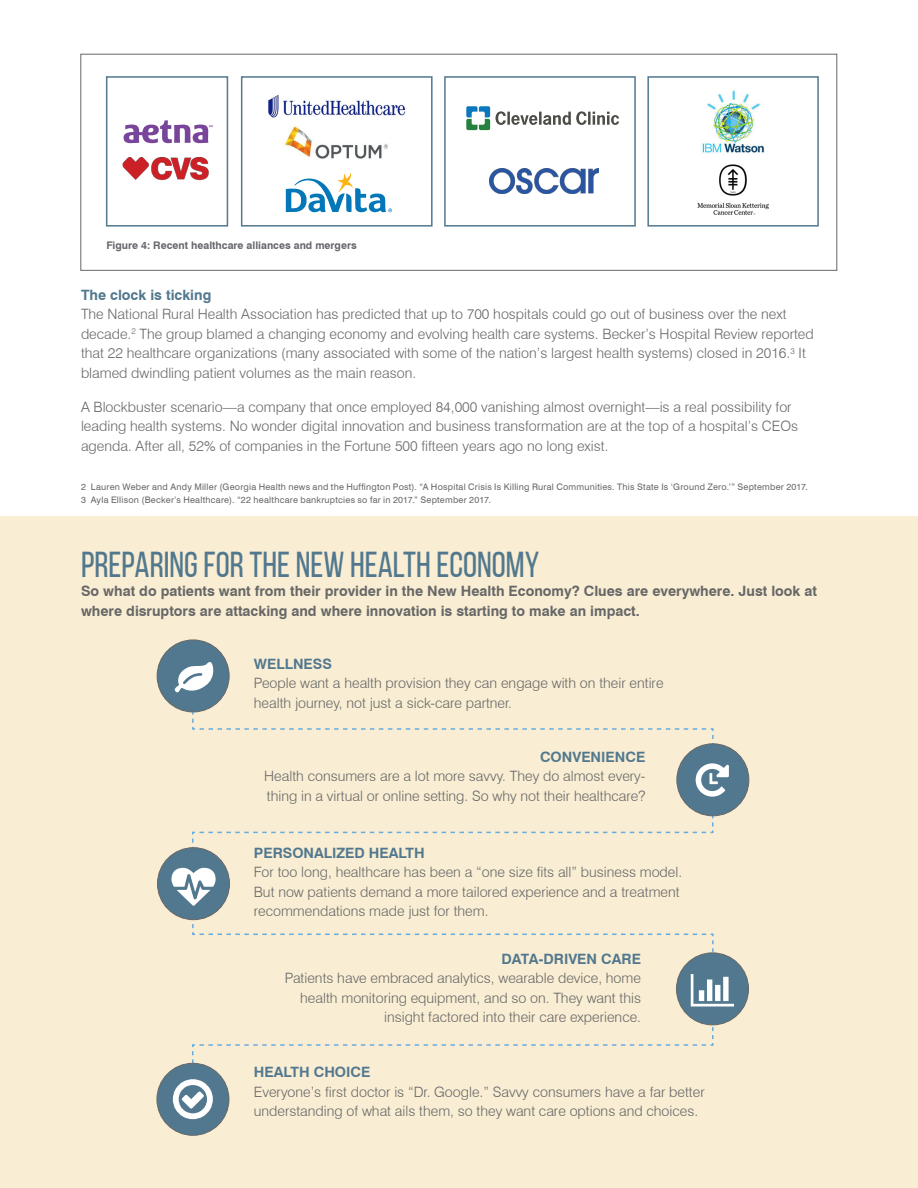
<style>
.page{position:relative;width:918px;height:1188px;background:#fff}
.page>*{position:absolute;margin:0;border:0;box-sizing:border-box;transform-origin:0 0}
.t1{font:36px "Bebas Neue";color:#51788e}
.t2{font:300 14.25px/19.5px "Swiss 721 BT";color:#666767}
.t3{font:700 14.25px/19.5px "Swiss 721 BT";color:#666767}
.t4{font:700 14.25px "Swiss 721 BT";color:#51788e}
.t5{font:700 10.5px "Swiss 721 BT";color:#66656c}
.t6{font:9px/13.5px "Swiss 721 BT";letter-spacing:.025em;color:#666767}
</style>
<div class="page">
<div style="left:0;top:516px;width:918px;height:672px;background:#f9edd3"></div>
<svg style="left:124px;top:120px;width:89px;height:23px"></svg>
<img style="left:123px;top:157px;width:86px;height:23px">
<div style="left:106px;top:76px;width:122px;height:151px;border:2px solid #51788e"></div>
<div style="left:241px;top:76px;width:192px;height:151px;border:2px solid #51788e"></div>
<div style="left:444px;top:76px;width:192px;height:151px;border:2px solid #51788e"></div>
<div style="left:647px;top:76px;width:172px;height:151px;border:2px solid #51788e"></div>
<img style="left:268px;top:94px;width:138px;height:32px">
<img style="left:282px;top:126px;width:106px;height:33px">
<svg style="left:286px;top:173px;width:107px;height:40px"></svg>
<img style="left:489px;top:169px;width:110px;height:24px">
<svg style="left:466px;top:106px;width:24px;height:24px"></svg>
<svg style="left:496px;top:111px;width:123px;height:14px"></svg>
<img style="left:702px;top:90px;width:63px;height:63px">
<img style="left:697px;top:164px;width:72px;height:51px">
<div style="left:81px;top:54px;width:756px;height:217px;border:1px solid #666767"></div>
<div style="left:677px;top:744px;width:72px;height:72px;background:#51788e;border-radius:50%"></div>
<div style="left:677px;top:953px;width:72px;height:72px;background:#51788e;border-radius:50%"></div>
<svg style="left:691px;top:974px;width:43px;height:32px"></svg>
<div style="left:157px;top:1063px;width:72px;height:72px;background:#51788e;border-radius:50%"></div>
<svg style="left:173px;top:1012px;width:541px;height:107px"></svg>
<div style="left:157px;top:848px;width:72px;height:72px;background:#51788e;border-radius:50%"></div>
<div style="left:157px;top:640px;width:72px;height:72px;background:#51788e;border-radius:50%"></div>
<svg style="left:171px;top:662px;width:558px;height:306px"></svg>
<p class="t5" style="left:106px;top:239px;width:252px">Figure 4: Recent healthcare alliances and mergers</p>
<p class="t4" style="left:81px;top:286px;width:132px">The clock is ticking</p>
<p class="t2" style="left:81px;top:304px;width:734px">The National Rural Health Association has predicted that up to 700 hospitals could go out of business over the next decade.<sup>2</sup> The group blamed a changing economy and evolving health care systems. Becker’s Hospital Review reported that 22 healthcare organizations (many associated with some of the nation’s largest health systems) closed in 2016.<sup>3</sup> It blamed dwindling patient volumes as the main reason.</p>
<p class="t2" style="left:81px;top:397px;width:719px">A Blockbuster scenario—a company that once employed 84,000 vanishing almost overnight—is a real possibility for leading health systems. No wonder digital innovation and business transformation are at the top of a hospital’s CEOs agenda. After all, 52% of companies in the Fortune 500 fifteen years ago no long exist.</p>
<p class="t6" style="left:81px;top:480px;width:728px">2 Lauren Weber and Andy Miller (Georgia Health news and the Huffington Post). “A Hospital Crisis Is Killing Rural Communities. This State Is ‘Ground Zero.’” September 2017.<br>3 Ayla Ellison (Becker’s Healthcare). “22 healthcare bankruptcies so far in 2017.” September 2017.</p>
<h1 class="t1" style="left:81px;top:545px;width:460px">PREPARING FOR THE NEW HEALTH ECONOMY</h1>
<p class="t3" style="left:81px;top:582px;width:738px">So what do patients want from their provider in the New Health Economy? Clues are everywhere. Just look at where disruptors are attacking and where innovation is starting to make an impact.</p>
<p class="t4" style="left:254px;top:655px;width:80px">WELLNESS</p>
<p class="t2" style="left:254px;top:674px;width:411px">People want a health provision they can engage with on their entire health journey, not just a sick-care partner.</p>
<p class="t4" style="left:540px;top:748px;width:107px">CONVENIENCE</p>
<p class="t2" style="left:264px;top:766px;width:383px">Health consumers are a lot more savvy. They do almost every&shy;thing in a virtual or online setting. So why not their healthcare?</p>
<p class="t4" style="left:254px;top:844px;width:172px">PERSONALIZED HEALTH</p>
<p class="t2" style="left:254px;top:862px;width:430px">For too long, healthcare has been a “one size fits all” business model.<br>But now patients demand a more tailored experience and a treatment recommendations made just for them.</p>
<p class="t4" style="left:501px;top:950px;width:141px">DATA-DRIVEN CARE</p>
<p class="t2" style="left:285px;top:968px;width:358px;text-align:right">Patients have embraced analytics, wearable device, home health monitoring equipment, and so on. They want this insight factored into their care experience.</p>
<p class="t4" style="left:254px;top:1063px;width:118px">HEALTH CHOICE</p>
<p class="t2" style="left:254px;top:1082px;width:452px">Everyone’s first doctor is “Dr. Google.” Savvy consumers have a far better understanding of what ails them, so they want care options and choices.</p>
</div>
